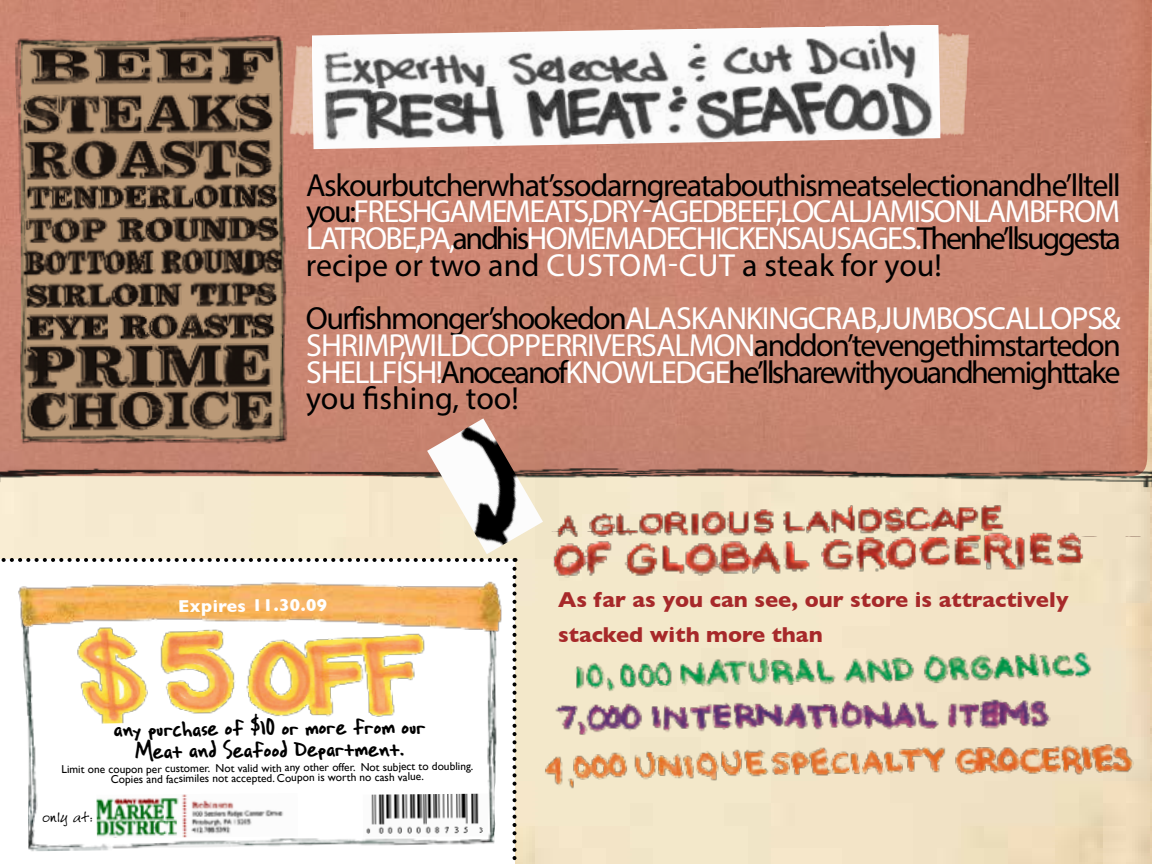
<style>
.page{position:relative;width:1152px;height:864px;background:#fff}
.page>*{position:absolute;margin:0;border:0;box-sizing:border-box;transform-origin:0 0}
.t1{font:32px/26.6px "Myriad Pro";letter-spacing:-.045em;color:#000;text-align:justify}
.t2{font:23px/22px "Wichita Condensed Unpretentious";color:#000;text-align:center}
.t3{font:700 22px/35px "Gill Sans";color:#a7292a}
.t4{font:700 17.4px "Gill Sans";color:#fff}
.t5{font:17.2px "Twenty";color:#000}
.t6{font:11.4px/10.2px "Gill Sans";letter-spacing:-.01em;color:#000;text-align:center}
.s1{color:#fff}
</style>
<div class="page">
<img style="left:0;top:487px;width:1152px;height:377px">
<div style="left:0;top:0;width:1152px;height:462px;background:#c98571"></div>
<img style="left:312px;top:25px;width:628px;height:124px">
<img style="left:15px;top:30px;width:273px;height:418px">
<img style="left:19px;top:39px;width:264px;height:397px">
<img style="left:517px;top:624px;width:635px;height:59px">
<img style="left:517px;top:683px;width:635px;height:43px">
<img style="left:517px;top:726px;width:635px;height:76px">
<img style="left:0;top:462px;width:1152px;height:25px">
<img style="left:427px;top:418px;width:116px;height:136px">
<img style="left:926px;top:26px;width:46px;height:118px">
<img style="left:288px;top:40px;width:56px;height:102px">
<img style="left:550px;top:494px;width:602px;height:42px">
<img style="left:550px;top:531px;width:542px;height:61px">
<div style="left:0;top:560px;width:515px;height:304px;background:#fff"></div>
<svg style="left:513px;top:558px;width:4px;height:306px"></svg>
<svg style="left:0;top:558px;width:506px;height:4px"></svg>
<img style="left:23px;top:640px;width:474px;height:211px">
<img style="left:54px;top:640px;width:395px;height:84px">
<img style="left:18px;top:578px;width:499px;height:62px">
<img style="left:97px;top:793px;width:201px;height:45px">
<img style="left:363px;top:794px;width:125px;height:43px">
<p class="t1" style="left:306px;top:171px;width:816px">Ask our butcher what’s so darn great about his meat selection and he’ll tell you: <span class="s1">FRESH GAME MEATS, DRY-AGED BEEF, LOCAL JAMISON LAMB FROM LATROBE, PA,</span> and his <span class="s1">HOMEMADE CHICKEN SAUSAGES.</span>Then he’ll suggest a recipe or two and <span class="s1">CUSTOM-CUT</span> a steak for you!</p>
<p class="t1" style="left:306px;top:305px;width:816px">Our fishmonger’s hooked on <span class="s1">ALASKAN KING CRAB, JUMBO SCALLOPS &amp; SHRIMP, WILD COPPER RIVER SALMON</span>and don’t even get him started on <span class="s1">SHELLFISH!</span>An ocean of<span class="s1">KNOWLEDGE</span>he’ll share with you and he might take you fishing, too!</p>
<p class="t4" style="left:178px;top:592px;width:151px">Expires 11.30.09</p>
<p class="t2" style="left:114px;top:720px;width:313px;rotate:-1deg">any purchase of $10 or more from our<br>Meat and Seafood Department.</p>
<p class="t6" style="left:61px;top:763px;width:414px">Limit one coupon per customer. Not valid with any other offer. Not subject to doubling.<br>Copies and facsimiles not accepted. Coupon is worth no cash value.</p>
<p class="t5" style="left:42px;top:804px;width:52px">only at:</p>
<p class="t3" style="left:558px;top:581px;width:512px">As far as you can see, our store is attractively stacked with more than</p>
</div>
